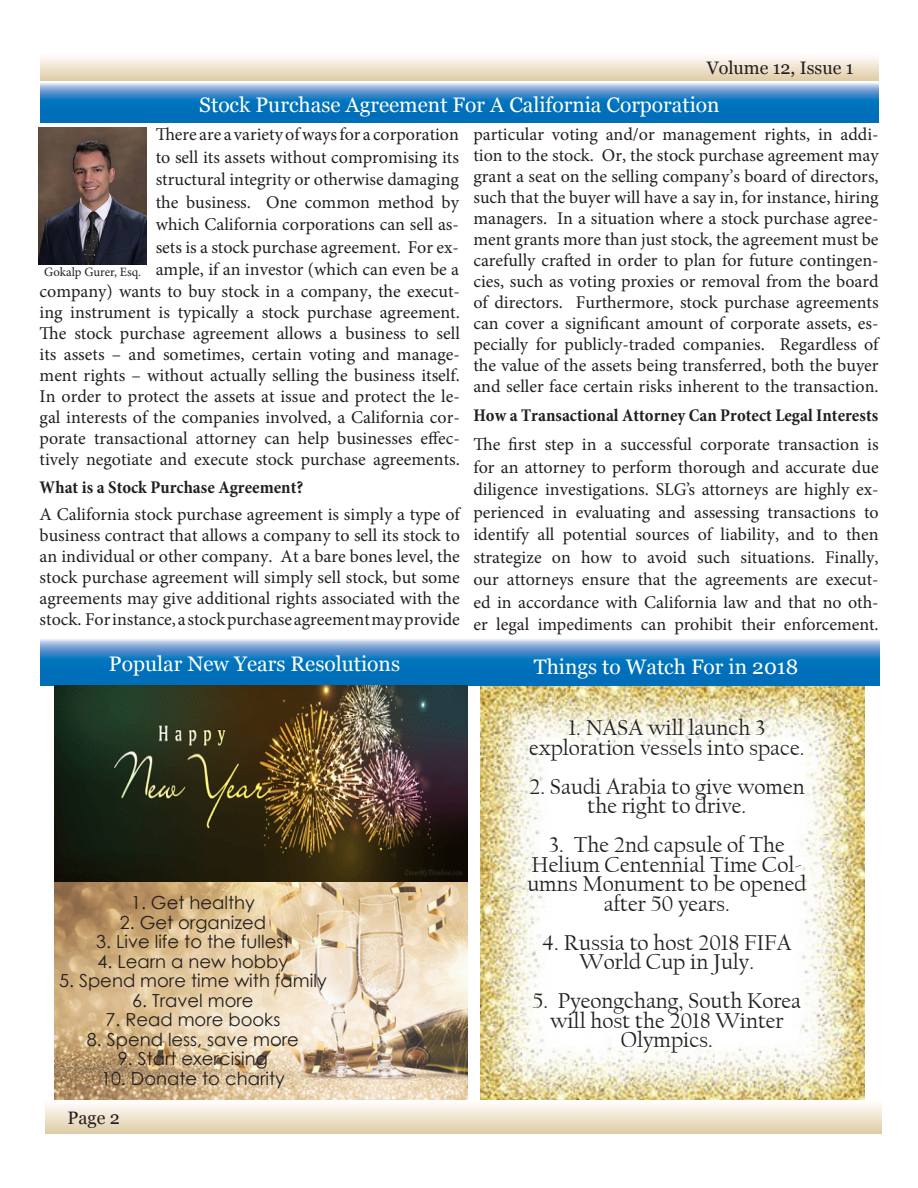
<style>
.page{position:relative;width:918px;height:1188px;background:#fff}
.page>*{position:absolute;margin:0;border:0;box-sizing:border-box;transform-origin:0 0}
.t1{font:22.5px/19.5px "Californian FB";color:#231f20;text-align:center}
.t2{font:21px "Georgia";color:#fff}
.t3{font:18px/21px "Minion Pro";color:#231f20;text-align:justify}
.t4{font:18px "Century Gothic";color:#231f20}
.t5{font:700 condensed 18px "Minion Pro";color:#231f20}
.t6{font:18px "Georgia";color:#231f20}
.t7{font:12.75px "Minion Pro";color:#231f20}
</style>
<div class="page">
<img style="left:481px;top:686px;width:384px;height:414px">
<img style="left:54px;top:686px;width:413px;height:414px">
<svg style="left:40px;top:57px;width:839px;height:24px;background:#ede1cb"></svg>
<svg style="left:40px;top:83px;width:839px;height:40px;background:#2e85c5"></svg>
<svg style="left:40px;top:639px;width:839px;height:47px;background:#2f85c3"></svg>
<svg style="left:46px;top:1104px;width:835px;height:30px;background:#ede1cb"></svg>
<img style="left:39px;top:127px;width:108px;height:138px">
<p class="t6" style="left:707px;top:57px;width:148px">Volume 12, Issue 1</p>
<p class="t2" style="left:199px;top:92px;width:522px">Stock Purchase Agreement For A California Corporation</p>
<p class="t7" style="left:44px;top:263px;width:99px">Gokalp Gurer, Esq.</p>
<p class="t3" style="left:156px;top:123px;width:305px;line-height:22.5px">There are a variety of ways for a corporation to sell its assets without compromising its structural integrity or otherwise damaging the business. One common method by which California corporations can sell as&shy;sets is a stock purchase agreement. For ex&shy;ample, if an investor (which can even be a</p>
<p class="t3" style="left:40px;top:281px;width:422px">company) wants to buy stock in a company, the execut&shy;ing instrument is typically a stock purchase agreement.<br>The stock purchase agreement allows a business to sell its assets – and sometimes, certain voting and manage&shy;ment rights – without actually selling the business itself.<br>In order to protect the assets at issue and protect the le&shy;gal interests of the companies involved, a California cor&shy;porate transactional attorney can help businesses effec&shy;tively negotiate and execute stock purchase agreements.</p>
<p class="t5" style="left:40px;top:474px;width:265px">What is a Stock Purchase Agreement?</p>
<p class="t3" style="left:40px;top:504px;width:422px">A California stock purchase agreement is simply a type of business contract that allows a company to sell its stock to an individual or other company. At a bare bones level, the stock purchase agreement will simply sell stock, but some agreements may give additional rights associated with the stock. For instance, a stock purchase agreement may provide</p>
<p class="t2" style="left:109px;top:651px;width:293px">Popular New Years Resolutions</p>
<p class="t3" style="left:473px;top:124px;width:407px">particular voting and/or management rights, in addi&shy;tion to the stock. Or, the stock purchase agreement may grant a seat on the selling company’s board of directors, such that the buyer will have a say in, for instance, hiring managers. In a situation where a stock purchase agree&shy;ment grants more than just stock, the agreement must be carefully crafted in order to plan for future contingen&shy;cies, such as voting proxies or removal from the board of directors. Furthermore, stock purchase agreements can cover a significant amount of corporate assets, es&shy;pecially for publicly-traded companies. Regardless of the value of the assets being transferred, both the buyer and seller face certain risks inherent to the transaction.</p>
<p class="t5" style="left:473px;top:403px;width:406px">How a Transactional Attorney Can Protect Legal Interests</p>
<p class="t3" style="left:473px;top:433px;width:407px;line-height:22.5px">The first step in a successful corporate transaction is for an attorney to perform thorough and accurate due diligence investigations. SLG’s attorneys are highly ex&shy;perienced in evaluating and assessing transactions to identify all potential sources of liability, and to then strategize on how to avoid such situations. Finally, our attorneys ensure that the agreements are execut&shy;ed in accordance with California law and that no oth&shy;er legal impediments can prohibit their enforcement.</p>
<p class="t2" style="left:534px;top:654px;width:266px">Things to Watch For in 2018</p>
<p class="t4" style="left:131px;top:890px;width:125px">1. Get healthy</p>
<p class="t4" style="left:120px;top:909px;width:148px">2. Get organized</p>
<p class="t4" style="left:96px;top:929px;width:195px">3. Live life to the fullest</p>
<p class="t4" style="left:98px;top:948px;width:192px">4. Learn a new hobby</p>
<p class="t4" style="left:59px;top:968px;width:269px">5. Spend more time with family</p>
<p class="t4" style="left:132px;top:987px;width:123px">6. Travel more</p>
<p class="t4" style="left:105px;top:1007px;width:176px">7. Read more books</p>
<p class="t4" style="left:87px;top:1026px;width:214px">8. Spend less, save more</p>
<p class="t4" style="left:118px;top:1046px;width:152px">9. Start exercising</p>
<p class="t4" style="left:101px;top:1065px;width:185px">10. Donate to charity</p>
<p class="t6" style="left:68px;top:1107px;width:54px">Page 2</p>
<p class="t1" style="left:568px;top:718px;width:198px">1. NASA will launch 3</p>
<p class="t1" style="left:529px;top:738px;width:277px">exploration vessels into space.</p>
<p class="t1" style="left:529px;top:777px;width:277px">2. Saudi Arabia to give women the right to drive.</p>
<p class="t1" style="left:549px;top:835px;width:237px">3. The 2nd capsule of The</p>
<p class="t1" style="left:527px;top:855px;width:280px">Helium Centennial Time Col&shy;umns Monument to be opened after 50 years.</p>
<p class="t1" style="left:542px;top:933px;width:251px">4. Russia to host 2018 FIFA<br>World Cup in July.</p>
<p class="t1" style="left:533px;top:991px;width:270px">5. Pyeongchang, South Korea will host the 2018 Winter<br>Olympics.</p>
</div>
